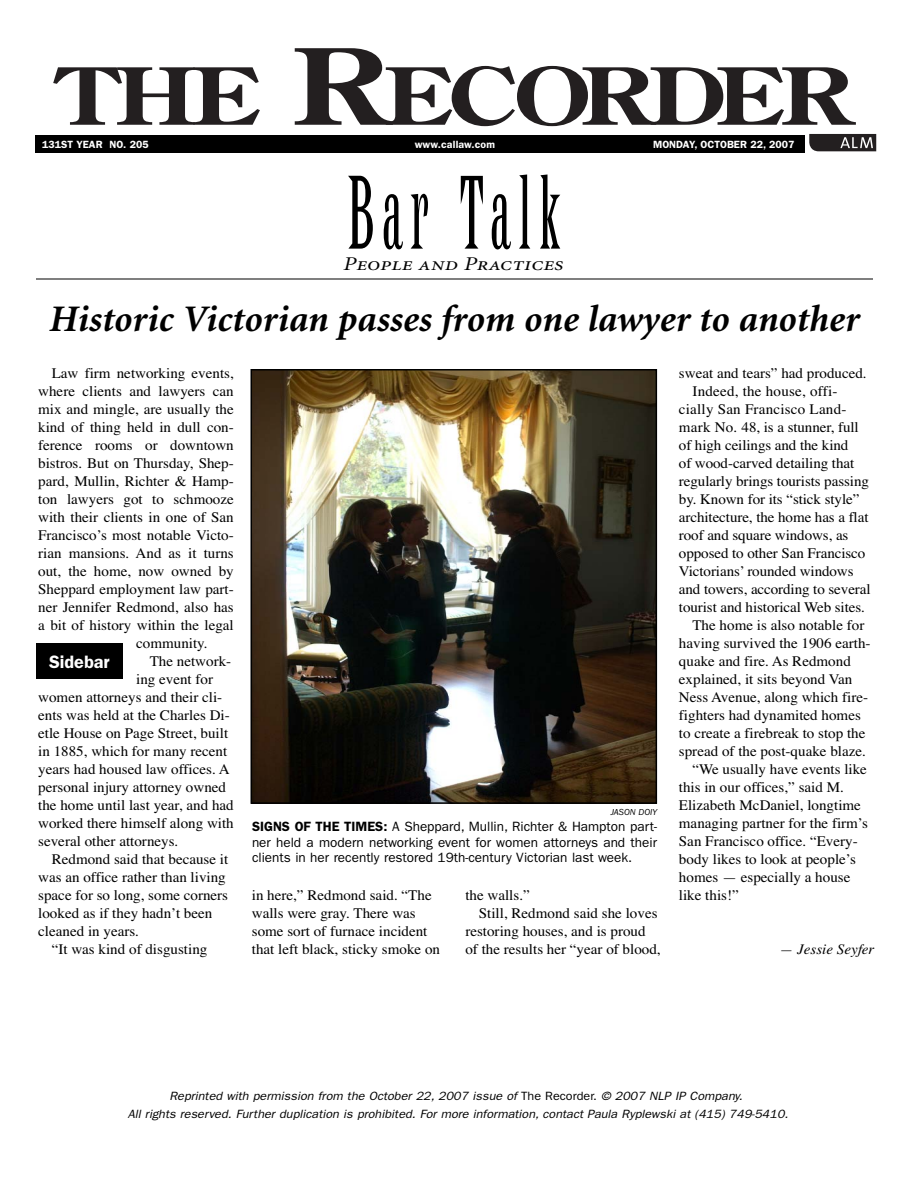
<style>
.page{position:relative;width:918px;height:1188px;background:#fff}
.page>*{position:absolute;margin:0;border:0;box-sizing:border-box;transform-origin:0 0}
.t1{font:condensed 106.5px "Latin";letter-spacing:.095em;color:#000;scale:.7 1}
.t2{font:italic 700 37.5px "Minion";color:#000}
.t3{font:19.5px "Minion Italic SC";color:#000;scale:1.2 1}
.t4{font:600 18px "Franklin Gothic";color:#fff}
.t5{font:14.7px/18px "Times";color:#000}
.t6{font:italic 14.7px "Times";color:#000}
.t7{font:13.5px/15.8px "Franklin Gothic";color:#000;text-align:justify}
.t8{font:italic 12px/18px "Franklin Gothic";color:#000;text-align:center;scale:1.05 1}
.t9{font:600 10.5px "Franklin Gothic";color:#fff}
.t10{font:italic 9px "Franklin Gothic";color:#000}
.s1{font-weight:600}
.s2{font-style:normal}
</style>
<div class="page">
<svg style="left:53px;top:67px;width:207px;height:58px"></svg>
<svg style="left:295px;top:48px;width:561px;height:78px"></svg>
<div style="left:35px;top:135px;width:770px;height:17px;background:#000"></div>
<svg style="left:809px;top:134px;width:67px;height:17px"></svg>
<hr style="left:36px;top:279px;width:837px;height:1px;background:#000">
<div style="left:36px;top:644px;width:87px;height:35px;background:#000"></div>
<img style="left:254px;top:372px;width:400px;height:429px">
<div style="left:251px;top:369px;width:406px;height:435px;border:2px solid #000"></div>
<p class="t9" style="left:42px;top:140px;width:108px">131ST YEAR NO. 205</p>
<p class="t9" style="left:415px;top:140px;width:82px">www.callaw.com</p>
<p class="t9" style="left:653px;top:140px;width:143px">MONDAY, OCTOBER 22, 2007</p>
<h1 class="t1" style="left:347px;top:174px;width:307px">Bar Talk</h1>
<h3 class="t3" style="left:344px;top:256px;width:185px">People and Practices</h3>
<h2 class="t2" style="left:50px;top:305px;width:811px">Historic Victorian passes from one lawyer to another</h2>
<p class="t5" style="left:52px;top:365px;width:184px">Law firm networking events,</p>
<p class="t5" style="left:38px;top:383px;width:197px">where clients and lawyers can</p>
<p class="t5" style="left:38px;top:401px;width:197px">mix and mingle, are usually the</p>
<p class="t5" style="left:38px;top:419px;width:197px">kind of thing held in dull con-</p>
<p class="t5" style="left:38px;top:437px;width:197px">ference rooms or downtown</p>
<p class="t5" style="left:38px;top:455px;width:197px">bistros. But on Thursday, Shep-</p>
<p class="t5" style="left:38px;top:473px;width:197px">pard, Mullin, Richter &amp; Hamp-</p>
<p class="t5" style="left:38px;top:491px;width:197px">ton lawyers got to schmooze</p>
<p class="t5" style="left:38px;top:509px;width:197px">with their clients in one of San</p>
<p class="t5" style="left:38px;top:527px;width:197px">Francisco’s most notable Victo-</p>
<p class="t5" style="left:38px;top:545px;width:197px">rian mansions. And as it turns</p>
<p class="t5" style="left:38px;top:563px;width:197px">out, the home, now owned by</p>
<p class="t5" style="left:38px;top:581px;width:197px">Sheppard employment law part-</p>
<p class="t5" style="left:38px;top:599px;width:197px">ner Jennifer Redmond, also has</p>
<p class="t5" style="left:38px;top:617px;width:197px">a bit of history within the legal</p>
<p class="t5" style="left:136px;top:635px;width:73px">community.</p>
<p class="t5" style="left:150px;top:653px;width:83px">The network-</p>
<p class="t5" style="left:136px;top:671px;width:78px">ing event for</p>
<p class="t5" style="left:38px;top:689px;width:186px">women attorneys and their cli-</p>
<p class="t5" style="left:38px;top:707px;width:193px">ents was held at the Charles Di-</p>
<p class="t5" style="left:38px;top:725px;width:191px">etle House on Page Street, built</p>
<p class="t5" style="left:38px;top:743px;width:191px">in 1885, which for many recent</p>
<p class="t5" style="left:38px;top:761px;width:193px">years had housed law offices. A</p>
<p class="t5" style="left:38px;top:779px;width:189px">personal injury attorney owned</p>
<p class="t5" style="left:38px;top:797px;width:197px">the home until last year, and had</p>
<p class="t5" style="left:38px;top:815px;width:197px">worked there himself along with</p>
<p class="t5" style="left:38px;top:833px;width:142px">several other attorneys.</p>
<p class="t5" style="left:52px;top:851px;width:178px">Redmond said that because it</p>
<p class="t5" style="left:38px;top:869px;width:189px">was an office rather than living</p>
<p class="t5" style="left:38px;top:887px;width:191px">space for so long, some corners</p>
<p class="t5" style="left:38px;top:905px;width:176px">looked as if they hadn’t been</p>
<p class="t5" style="left:38px;top:923px;width:102px">cleaned in years.</p>
<p class="t5" style="left:52px;top:941px;width:157px">“It was kind of disgusting</p>
<p class="t4" style="left:49px;top:656px;width:62px">Sidebar</p>
<p class="t10" style="left:611px;top:809px;width:48px">JASON DOIY</p>
<p class="t7" style="left:252px;top:820px;width:406px"><span class="s1">SIGNS OF THE TIMES:</span> A Sheppard, Mullin, Richter &amp; Hampton part&shy;ner held a modern networking event for women attorneys and their clients in her recently restored 19th-century Victorian last week.</p>
<p class="t5" style="left:252px;top:887px;width:190px">in here,” Redmond said. “The walls were gray. There was some sort of furnace incident that left black, sticky smoke on</p>
<p class="t5" style="left:465px;top:887px;width:66px">the walls.”</p>
<p class="t5" style="left:479px;top:905px;width:180px">Still, Redmond said she loves</p>
<p class="t5" style="left:465px;top:923px;width:182px">restoring houses, and is proud</p>
<p class="t5" style="left:465px;top:941px;width:197px">of the results her “year of blood,</p>
<p class="t5" style="left:679px;top:365px;width:189px">sweat and tears” had produced.</p>
<p class="t5" style="left:692px;top:383px;width:147px">Indeed, the house, offi-</p>
<p class="t5" style="left:679px;top:401px;width:169px">cially San Francisco Land-</p>
<p class="t5" style="left:679px;top:419px;width:181px">mark No. 48, is a stunner, full</p>
<p class="t5" style="left:679px;top:437px;width:171px">of high ceilings and the kind</p>
<p class="t5" style="left:679px;top:455px;width:177px">of wood-carved detailing that</p>
<p class="t5" style="left:679px;top:473px;width:192px">regularly brings tourists passing</p>
<p class="t5" style="left:679px;top:491px;width:182px">by. Known for its “stick style”</p>
<p class="t5" style="left:679px;top:509px;width:191px">architecture, the home has a flat</p>
<p class="t5" style="left:679px;top:527px;width:171px">roof and square windows, as</p>
<p class="t5" style="left:679px;top:545px;width:188px">opposed to other San Francisco</p>
<p class="t5" style="left:679px;top:563px;width:176px">Victorians’ rounded windows</p>
<p class="t5" style="left:679px;top:581px;width:193px">and towers, according to several</p>
<p class="t5" style="left:679px;top:599px;width:187px">tourist and historical Web sites.</p>
<p class="t5" style="left:692px;top:617px;width:173px">The home is also notable for</p>
<p class="t5" style="left:679px;top:635px;width:193px">having survived the 1906 earth-</p>
<p class="t5" style="left:679px;top:653px;width:173px">quake and fire. As Redmond</p>
<p class="t5" style="left:679px;top:671px;width:175px">explained, it sits beyond Van</p>
<p class="t5" style="left:679px;top:689px;width:191px">Ness Avenue, along which fire-</p>
<p class="t5" style="left:679px;top:707px;width:183px">fighters had dynamited homes</p>
<p class="t5" style="left:679px;top:725px;width:188px">to create a firebreak to stop the</p>
<p class="t5" style="left:679px;top:743px;width:188px">spread of the post-quake blaze.</p>
<p class="t5" style="left:692px;top:761px;width:176px">“We usually have events like</p>
<p class="t5" style="left:679px;top:779px;width:166px">this in our offices,” said M.</p>
<p class="t5" style="left:679px;top:797px;width:184px">Elizabeth McDaniel, longtime</p>
<p class="t5" style="left:679px;top:815px;width:191px">managing partner for the firm’s</p>
<p class="t5" style="left:679px;top:833px;width:180px">San Francisco office. “Every-</p>
<p class="t5" style="left:679px;top:851px;width:179px">body likes to look at people’s</p>
<p class="t5" style="left:679px;top:869px;width:173px">homes — especially a house</p>
<p class="t5" style="left:679px;top:887px;width:61px">like this!”</p>
<p class="t6" style="left:780px;top:944px;width:96px">— Jessie Seyfer</p>
<p class="t8" style="left:128px;top:1087px;width:631px">Reprinted with permission from the October 22, 2007 issue of <span class="s2">The Recorder.</span> © 2007 NLP IP Company.<br>All rights reserved. Further duplication is prohibited. For more information, contact Paula Ryplewski at (415) 749-5410.</p>
</div>
